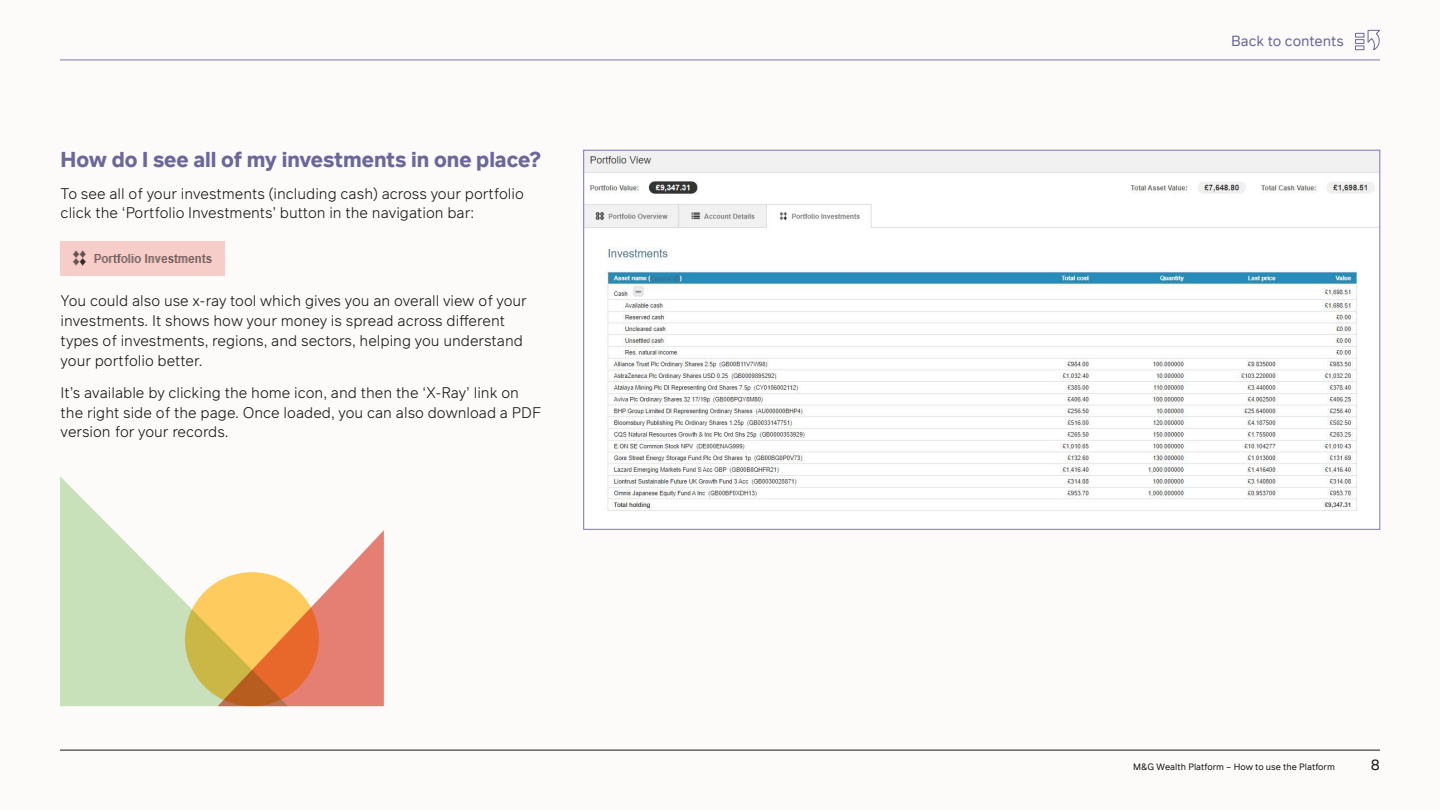
<style>
.page{position:relative;width:1440px;height:810px;background:#fcfbf9}
.page>*{position:absolute;margin:0;border:0;box-sizing:border-box;transform-origin:0 0}
.t1{font:700 21px "Infra";letter-spacing:-.005em;color:#6b679b}
.t2{font:300 15px/19.9px "Infra";color:#181818}
.t3{font:15px "Infra";color:#181818}
.t4{font:14.33px "Infra";letter-spacing:-.005em;color:#6b679b}
.t5{font:9px "Infra";color:#181818}
</style>
<div class="page">
<hr style="left:60px;top:60px;width:1320px;height:1px;background:#7b76b6">
<hr style="left:60px;top:750px;width:1320px;height:1px;background:#181818">
<svg style="left:1355px;top:30px;width:25px;height:21px"></svg>
<svg style="left:60px;top:476px;width:158px;height:230px;fill:#c9e1ba"></svg>
<svg style="left:218px;top:530px;width:166px;height:176px"></svg>
<img style="left:586px;top:152px;width:792px;height:359px">
<img style="left:61px;top:241px;width:164px;height:34px">
<h1 class="t1" style="left:61px;top:144px;width:482px">How do I see all of my investments in one place?</h1>
<p class="t2" style="left:61px;top:183px;width:465px">To see all of your investments (including cash) across your portfolio click the ‘Portfolio Investments’ button in the navigation bar:</p>
<p class="t2" style="left:61px;top:291px;width:468px">You could also use x-ray tool which gives you an overall view of your investments. It shows how your money is spread across different types of investments, regions, and sectors, helping you understand your portfolio better.</p>
<p class="t2" style="left:61px;top:382px;width:482px">It’s available by clicking the home icon, and then the ‘X-Ray’ link on the right side of the page. Once loaded, you can also download a PDF version for your records.</p>
<p class="t4" style="left:1231px;top:31px;width:114px">Back to contents</p>
<p class="t5" style="left:1133px;top:761px;width:203px">M&amp;G Wealth Platform – How to use the Platform</p>
<p class="t3" style="left:1371px;top:754px;width:11px">8</p>
</div>
